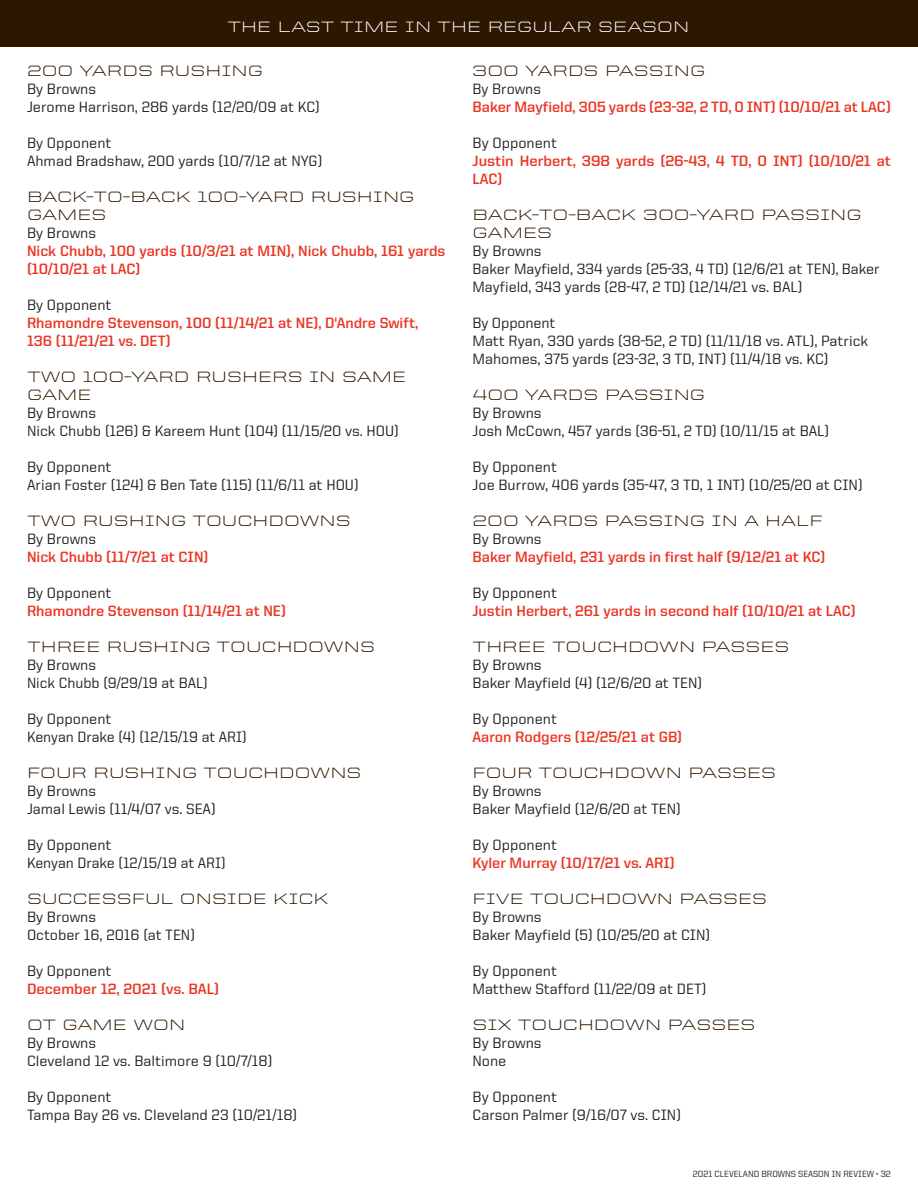
<style>
.page{position:relative;width:918px;height:1188px;background:#fff}
.page>*{position:absolute;margin:0;border:0;box-sizing:border-box;transform-origin:0 0}
.t1{font:500 15px/18px "United Sans Reg";color:#231f20}
.t2{font:700 15px/18px "United Sans Reg";color:#eb3524}
.t3{font:300 15px/18px "United Sans Ext";color:#2e1700}
.t4{font:300 15px "United Sans Ext";color:#fff}
.t5{font:500 9px "United Sans Reg";color:#231f20}
.s1{color:#2e1700}
</style>
<div class="page">
<div style="left:0;top:0;width:918px;height:47px;background:#2e1700"></div>
<p class="t4" style="left:227px;top:18px;width:464px">THE LAST TIME IN THE REGULAR SEASON</p>
<p class="t3" style="left:27px;top:62px;width:238px">200 YARDS RUSHING</p>
<p class="t1" style="left:27px;top:80px;width:71px">By Browns</p>
<p class="t1" style="left:27px;top:98px;width:294px">Jerome Harrison, 286 yards (12/20/09 at KC)</p>
<p class="t1" style="left:27px;top:134px;width:86px">By Opponent</p>
<p class="t1" style="left:27px;top:152px;width:297px">Ahmad Bradshaw, 200 yards (10/7/12 at NYG)</p>
<p class="t3" style="left:27px;top:188px;width:389px">BACK-TO-BACK 100-YARD RUSHING<br>GAMES</p>
<p class="t1" style="left:27px;top:224px;width:71px">By Browns</p>
<p class="t2" style="left:27px;top:242px;width:420px">Nick Chubb, 100 yards (10/3/21 at MIN), Nick Chubb, 161 yards (10/10/21 at LAC)</p>
<p class="t1" style="left:27px;top:296px;width:86px">By Opponent</p>
<p class="t2" style="left:27px;top:314px;width:393px">Rhamondre Stevenson, 100 (11/14/21 at NE), D'Andre Swift,<br>136 (11/21/21 vs. DET)</p>
<p class="t3" style="left:27px;top:368px;width:381px">TWO 100-YARD RUSHERS IN SAME<br>GAME</p>
<p class="t1" style="left:27px;top:404px;width:71px">By Browns</p>
<p class="t1" style="left:27px;top:422px;width:373px">Nick Chubb (126) &amp; Kareem Hunt (104) (11/15/20 vs. HOU)</p>
<p class="t1" style="left:27px;top:458px;width:86px">By Opponent</p>
<p class="t1" style="left:27px;top:476px;width:333px">Arian Foster (124) &amp; Ben Tate (115) (11/6/11 at HOU)</p>
<p class="t3" style="left:27px;top:512px;width:325px">TWO RUSHING TOUCHDOWNS</p>
<p class="t1" style="left:27px;top:530px;width:71px">By Browns</p>
<p class="t2" style="left:27px;top:548px;width:183px">Nick Chubb (11/7/21 at CIN)</p>
<p class="t1" style="left:27px;top:584px;width:86px">By Opponent</p>
<p class="t2" style="left:27px;top:602px;width:260px">Rhamondre Stevenson (11/14/21 at NE)</p>
<p class="t3" style="left:27px;top:638px;width:350px">THREE RUSHING TOUCHDOWNS</p>
<p class="t1" style="left:27px;top:656px;width:71px">By Browns</p>
<p class="t1" style="left:27px;top:674px;width:182px">Nick Chubb (9/29/19 at BAL)</p>
<p class="t1" style="left:27px;top:710px;width:86px">By Opponent</p>
<p class="t1" style="left:27px;top:728px;width:221px">Kenyan Drake (4) (12/15/19 at ARI)</p>
<p class="t3" style="left:27px;top:764px;width:336px">FOUR RUSHING TOUCHDOWNS</p>
<p class="t1" style="left:27px;top:782px;width:71px">By Browns</p>
<p class="t1" style="left:27px;top:800px;width:190px">Jamal Lewis (11/4/07 vs. SEA)</p>
<p class="t1" style="left:27px;top:836px;width:86px">By Opponent</p>
<p class="t1" style="left:27px;top:854px;width:200px">Kenyan Drake (12/15/19 at ARI)</p>
<p class="t3" style="left:27px;top:890px;width:303px">SUCCESSFUL ONSIDE KICK</p>
<p class="t1" style="left:27px;top:908px;width:71px">By Browns</p>
<p class="t1" style="left:27px;top:926px;width:170px">October 16, 2016 (at TEN)</p>
<p class="t1" style="left:27px;top:962px;width:86px">By Opponent</p>
<p class="t2" style="left:27px;top:980px;width:194px">December 12, 2021 (vs. BAL)</p>
<p class="t3" style="left:27px;top:1016px;width:160px">OT GAME WON</p>
<p class="t1" style="left:27px;top:1034px;width:71px">By Browns</p>
<p class="t1" style="left:27px;top:1052px;width:247px">Cleveland 12 vs. Baltimore 9 (10/7/18)</p>
<p class="t1" style="left:27px;top:1088px;width:86px">By Opponent</p>
<p class="t1" style="left:27px;top:1106px;width:272px">Tampa Bay 26 vs. Cleveland 23 (10/21/18)</p>
<p class="t3" style="left:472px;top:62px;width:234px">300 YARDS PASSING</p>
<p class="t1" style="left:472px;top:80px;width:70px">By Browns</p>
<p class="t2" style="left:472px;top:98px;width:420px">Baker Mayfield, 305 yards (23-32, 2 TD, 0 INT) (10/10/21 at LAC)</p>
<p class="t1" style="left:472px;top:134px;width:86px">By Opponent</p>
<p class="t2" style="left:472px;top:152px;width:420px">Justin Herbert, 398 yards (26-43, 4 TD, 0 INT) (10/10/21 at<br>LAC)</p>
<p class="t3" style="left:472px;top:206px;width:391px">BACK-TO-BACK 300-YARD PASSING<br>GAMES</p>
<p class="t1" style="left:472px;top:242px;width:71px">By Browns</p>
<p class="t1" style="left:472px;top:260px;width:409px">Baker Mayfield, 334 yards (25-33, 4 TD) (12/6/21 at TEN), Baker<br>Mayfield, 343 yards (28-47, 2 TD) (12/14/21 vs. BAL)</p>
<p class="t1" style="left:472px;top:314px;width:85px">By Opponent</p>
<p class="t1" style="left:472px;top:332px;width:397px">Matt Ryan, 330 yards (38-52, 2 TD) (11/11/18 vs. ATL), Patrick<br>Mahomes, 375 yards (23-32, 3 TD, INT) (11/4/18 vs. KC)</p>
<p class="t3" style="left:472px;top:386px;width:234px">400 YARDS PASSING</p>
<p class="t1" style="left:472px;top:404px;width:71px">By Browns</p>
<p class="t1" style="left:472px;top:422px;width:358px">Josh McCown, 457 yards (36-51, 2 TD) (10/11/15 at BAL)</p>
<p class="t1" style="left:472px;top:458px;width:86px">By Opponent</p>
<p class="t1" style="left:472px;top:476px;width:392px">Joe Burrow, 406 yards (35-47, 3 TD, 1 INT) (10/25/20 at CIN)</p>
<p class="t3" style="left:472px;top:512px;width:352px">200 YARDS PASSING IN A HALF</p>
<p class="t1" style="left:472px;top:530px;width:71px">By Browns</p>
<p class="t2" style="left:472px;top:548px;width:355px">Baker Mayfield, 231 yards in first half (9/12/21 at KC)</p>
<p class="t1" style="left:472px;top:584px;width:86px">By Opponent</p>
<p class="t2" style="left:472px;top:602px;width:385px">Justin Herbert, 261 yards in second half (10/10/21 at LAC)</p>
<p class="t3" style="left:472px;top:638px;width:319px">THREE TOUCHDOWN PASSES</p>
<p class="t1" style="left:472px;top:656px;width:71px">By Browns</p>
<p class="t1" style="left:472px;top:674px;width:231px">Baker Mayfield (4) (12/6/20 at TEN)</p>
<p class="t1" style="left:472px;top:710px;width:86px">By Opponent</p>
<p class="t2" style="left:472px;top:728px;width:211px">Aaron Rodgers (12/25/21 at GB)</p>
<p class="t3" style="left:472px;top:764px;width:305px">FOUR TOUCHDOWN PASSES</p>
<p class="t1" style="left:472px;top:782px;width:71px">By Browns</p>
<p class="t1" style="left:472px;top:800px;width:210px">Baker Mayfield (12/6/20 at TEN)</p>
<p class="t1" style="left:472px;top:836px;width:86px">By Opponent</p>
<p class="t2" style="left:472px;top:854px;width:204px">Kyler Murray (10/17/21 vs. ARI)</p>
<p class="t3" style="left:472px;top:890px;width:296px">FIVE TOUCHDOWN PASSES</p>
<p class="t1" style="left:472px;top:908px;width:71px">By Browns</p>
<p class="t1" style="left:472px;top:926px;width:239px">Baker Mayfield (5) (10/25/20 at CIN)</p>
<p class="t1" style="left:472px;top:962px;width:86px">By Opponent</p>
<p class="t1" style="left:472px;top:980px;width:235px">Matthew Stafford (11/22/09 at DET)</p>
<p class="t3" style="left:472px;top:1016px;width:284px">SIX TOUCHDOWN PASSES</p>
<p class="t1" style="left:472px;top:1034px;width:71px">By Browns</p>
<p class="t1" style="left:472px;top:1052px;width:35px">None</p>
<p class="t1" style="left:472px;top:1088px;width:86px">By Opponent</p>
<p class="t1" style="left:472px;top:1106px;width:210px">Carson Palmer (9/16/07 vs. CIN)</p>
<p class="t5" style="left:693px;top:1169px;width:200px">2021 CLEVELAND BROWNS SEASON IN REVIEW <span class="s1">•</span> 32</p>
</div>
